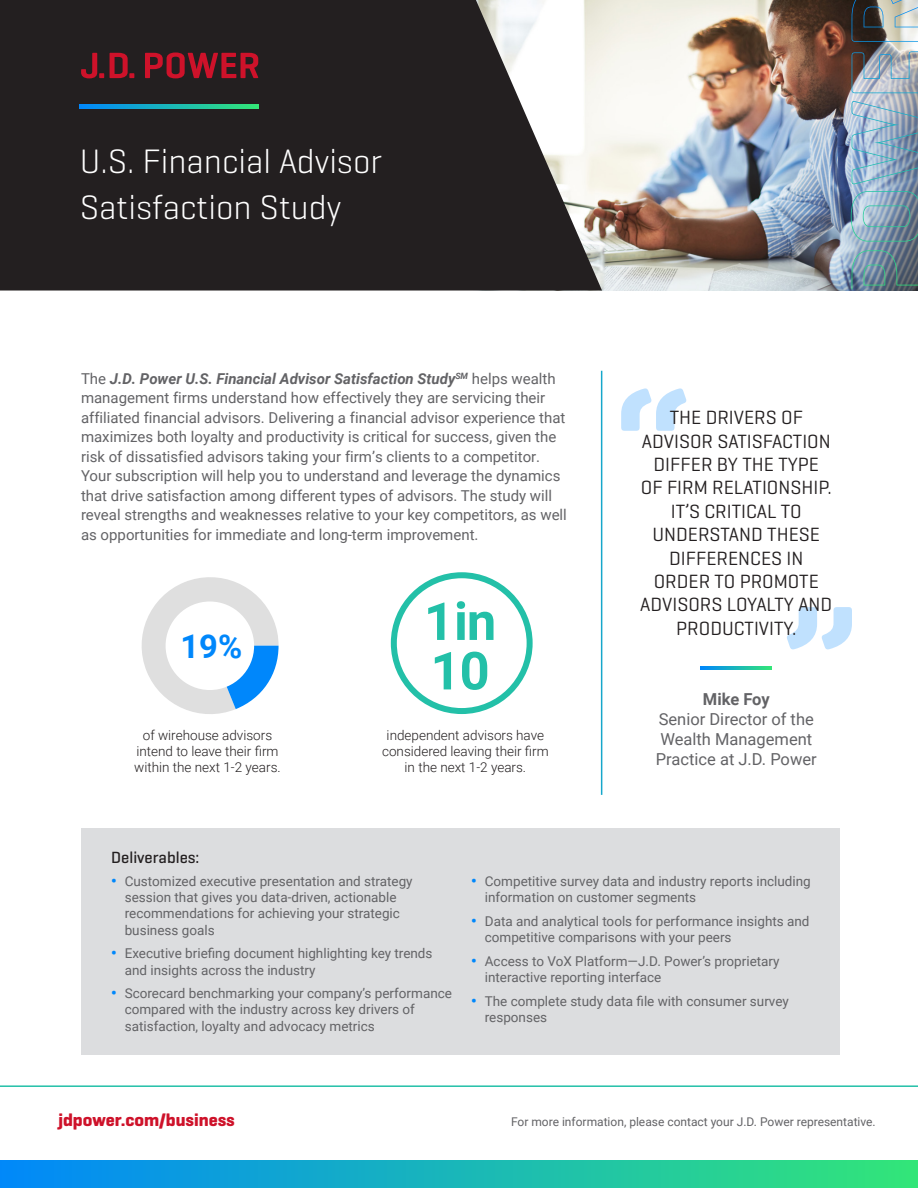
<style>
.page{position:relative;width:918px;height:1188px;background:#fff}
.page>*{position:absolute;margin:0;border:0;box-sizing:border-box;transform-origin:0 0}
.Body_Copy{font:700 52.5px/49.5px "Roboto";color:#23c0a8}
.Graphic_Headline{font:300 34.5px/46.5px "Geogrotesque";color:#fff}
.t1{font:700 32.85px "Roboto";color:#0087fb}
.Quote_-_Copy{font:19.5px/23.4px "Geogrotesque";color:#231f20;text-align:center}
.t2{font:700 18px "Geogrotesque";color:#ce122a}
.Quote_-_Name{font:16.5px/19.8px "Roboto";color:#636366;text-align:center}
.Subhead_-_grey_box{font:500 16.5px "Geogrotesque";color:#231f20}
.Body_Copy-2{font:15px/19.5px "Roboto";color:#636366}
.t3{font:13.5px/16.2px "Roboto";color:#636366}
.Body_Copy-3{font:300 13.5px/16.2px "Roboto";color:#231f20;text-align:center}
.t4{font:12px "Roboto";color:#636366}
.s1{font-weight:700;font-style:italic}
.s2{font-weight:700}
.s3{font-weight:900;font-size:15px;color:#0087fb}
</style>
<div class="page">
<div style="left:0;top:1161px;width:918px;height:27px;background:linear-gradient(to right,#0188f9,#32e678)"></div>
<hr style="left:0;top:1085px;width:918px;height:2px;background:#23c0a8">
<img style="left:602px;top:0;width:316px;height:291px">
<div style="left:81px;top:828px;width:758px;height:227px;background:#dcdddf"></div>
<svg style="left:852px;top:250px;width:66px;height:39px;background:#657d8b"></svg>
<img style="left:851px;top:191px;width:67px;height:51px">
<img style="left:852px;top:101px;width:66px;height:83px">
<svg style="left:852px;top:51px;width:66px;height:42px;background:#9da4ac"></svg>
<svg style="left:852px;top:0;width:66px;height:42px;background:#848682"></svg>
<svg style="left:0;top:0;width:602px;height:291px;background:#3a3737"></svg>
<svg style="left:80px;top:104px;width:179px;height:4px"></svg>
<svg style="left:81px;top:53px;width:23px;height:25px"></svg>
<svg style="left:110px;top:53px;width:24px;height:25px"></svg>
<svg style="left:145px;top:52px;width:113px;height:26px;background:#7a1825"></svg>
<hr style="left:601px;top:371px;width:1px;height:424px;background:#16a7cb">
<svg style="left:621px;top:388px;width:66px;height:43px"></svg>
<svg style="left:787px;top:607px;width:65px;height:43px"></svg>
<svg style="left:701px;top:666px;width:71px;height:3px"></svg>
<svg style="left:141px;top:577px;width:138px;height:137px"></svg>
<div style="left:166px;top:602px;width:88px;height:88px;background:#fff;border-radius:50%"></div>
<div style="left:391px;top:572px;width:142px;height:142px;border:6px solid #23c0a8;border-radius:50%"></div>
<p class="Graphic_Headline" style="left:80px;top:137px;width:304px">U.S. Financial Advisor<br>Satisfaction Study</p>
<p class="Body_Copy-2" style="left:81px;top:368px;width:487px">The <span class="s1">J.D. Power U.S. Financial Advisor Satisfaction Study</span><sup>SM</sup> helps wealth management firms understand how effectively they are servicing their affiliated financial advisors. Delivering a financial advisor experience that maximizes both loyalty and productivity is critical for success, given the risk of dissatisfied advisors taking your firm’s clients to a competitor.<br>Your subscription will help you to understand and leverage the dynamics that drive satisfaction among different types of advisors. The study will reveal strengths and weaknesses relative to your key competitors, as well as opportunities for immediate and long-term improvement.</p>
<p class="t1" style="left:180px;top:623px;width:63px">19%</p>
<p class="Body_Copy" style="left:424px;top:595px;width:74px">1 in<br>10</p>
<p class="Body_Copy-3" style="left:134px;top:726px;width:148px">of wirehouse advisors intend to leave their firm within the next 1-2 years.</p>
<p class="Body_Copy-3" style="left:382px;top:726px;width:168px">independent advisors have considered leaving their firm in the next 1-2 years.</p>
<p class="Subhead_-_grey_box" style="left:111px;top:847px;width:90px">Deliverables:</p>
<p class="Quote_-_Copy" style="left:640px;top:405px;width:194px">THE DRIVERS OF<br>ADVISOR SATISFACTION<br>DIFFER BY THE TYPE<br>OF FIRM RELATIONSHIP.<br>IT’S CRITICAL TO<br>UNDERSTAND THESE<br>DIFFERENCES IN<br>ORDER TO PROMOTE<br>ADVISORS LOYALTY AND<br>PRODUCTIVITY.</p>
<p class="Quote_-_Name" style="left:656px;top:689px;width:162px"><span class="s2">Mike Foy<br></span>Senior Director of the<br>Wealth Management<br>Practice at J.D. Power</p>
<p class="t3" style="left:125px;top:873px;width:289px;text-indent:-14px"><span class="s3">•</span> Customized executive presentation and strategy session that gives you data-driven, actionable recommendations for achieving your strategic business goals</p>
<p class="t3" style="left:125px;top:945px;width:309px;text-indent:-14px"><span class="s3">•</span> Executive briefing document highlighting key trends and insights across the industry</p>
<p class="t3" style="left:125px;top:985px;width:329px;text-indent:-14px"><span class="s3">•</span> Scorecard benchmarking your company’s performance compared with the industry across key drivers of satisfaction, loyalty and advocacy metrics</p>
<p class="t3" style="left:485px;top:873px;width:327px;text-indent:-14px"><span class="s3">•</span> Competitive survey data and industry reports including information on customer segments</p>
<p class="t3" style="left:485px;top:913px;width:326px;text-indent:-14px"><span class="s3">•</span> Data and analytical tools for performance insights and competitive comparisons with your peers</p>
<p class="t3" style="left:485px;top:952px;width:296px;text-indent:-14px"><span class="s3">•</span> Access to VoX Platform—J.D. Power’s proprietary interactive reporting interface</p>
<p class="t3" style="left:485px;top:992px;width:306px;text-indent:-14px"><span class="s3">•</span> The complete study data file with consumer survey responses</p>
<h3 class="t2" style="left:58px;top:1109px;width:178px">jdpower.com/business</h3>
<p class="t4" style="left:511px;top:1114px;width:366px">For more information, please contact your J.D. Power representative.</p>
</div>
